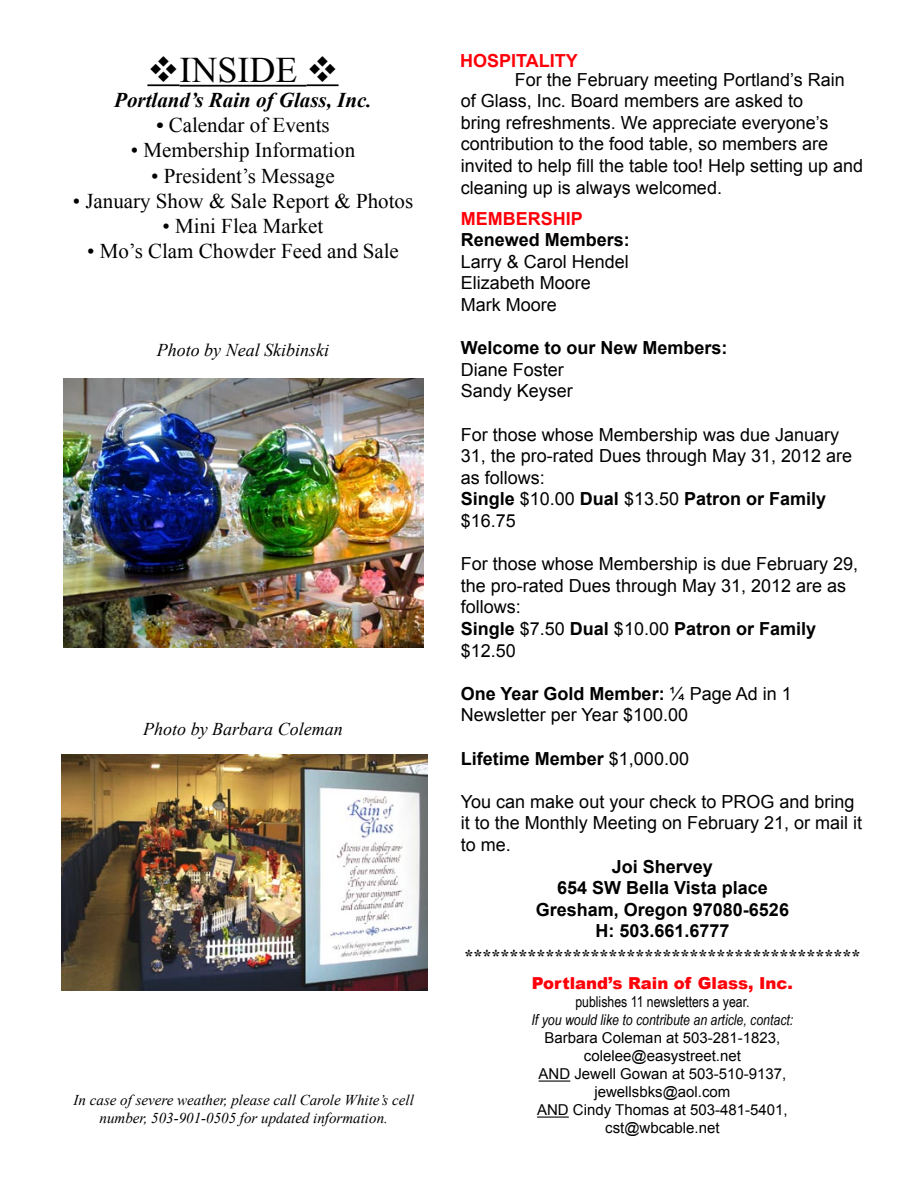
<style>
.page{position:relative;width:918px;height:1188px;background:#fff}
.page>*{position:absolute;margin:0;border:0;box-sizing:border-box;transform-origin:0 0}
.t1{font:36px "Times New Roman";color:#000}
.t2{font:21px "Times New Roman";color:#000}
.t3{font:italic 700 21px "Times New Roman";color:#000}
.t4{font:18px/21.6px "Arial";color:#000}
.t5{font:700 18px/21.6px "Arial";color:#000}
.t6{font:700 18px "Times New Roman";color:#000}
.t7{font:italic 18px "Times New Roman";color:#000}
.t8{font:700 18px "Arial";color:#ff0009}
.t9{font:900 16.5px "Arial";color:#ff0009}
.t10{font:15px "Arial";color:#000}
.t11{font:italic 15px/18px "Times New Roman";color:#000;text-align:center}
.t12{font:italic 15px "Arial Narrow";color:#000}
.t13{font:15px "Arial Narrow";color:#000}
.s1{font-weight:700;font-style:italic}
.s2{font-weight:400}
.s3{font-weight:700}
</style>
<div class="page">
<hr style="left:539px;top:1081px;width:31px;height:1px;background:#000">
<hr style="left:537px;top:1117px;width:32px;height:1px;background:#000">
<hr style="left:147px;top:84px;width:33px;height:2px;background:#000">
<hr style="left:180px;top:85px;width:126px;height:2px;background:#000">
<hr style="left:306px;top:84px;width:33px;height:2px;background:#000">
<img style="left:63px;top:378px;width:360px;height:269px">
<img style="left:61px;top:754px;width:366px;height:236px">
<p class="t1" style="left:147px;top:46px;width:193px">❖INSIDE ❖</p>
<p class="t3" style="left:114px;top:85px;width:259px">Portland’s Rain of Glass, Inc.</p>
<p class="t2" style="left:156px;top:111px;width:175px"><span class="s1">•</span> Calendar of Events</p>
<p class="t2" style="left:131px;top:136px;width:226px">• Membership Information</p>
<p class="t2" style="left:151px;top:161px;width:185px">• President’s Message</p>
<p class="t2" style="left:73px;top:187px;width:342px">• January Show &amp; Sale Report &amp; Photos</p>
<p class="t2" style="left:163px;top:212px;width:162px">• Mini Flea Market</p>
<p class="t2" style="left:87px;top:237px;width:313px">• Mo’s Clam Chowder Feed and Sale</p>
<p class="t7" style="left:157px;top:338px;width:174px">Photo by Neal Skibinski</p>
<p class="t7" style="left:143px;top:717px;width:201px">Photo by Barbara Coleman</p>
<p class="t11" style="left:74px;top:1090px;width:342px">In case of severe weather, please call Carole White’s cell number, 503-901-0505 for updated information.</p>
<p class="t8" style="left:460px;top:49px;width:119px">HOSPITALITY</p>
<p class="t4" style="left:461px;top:69px;width:404px;text-indent:54px">For the February meeting Portland’s Rain of Glass, Inc. Board members are asked to<br>bring refreshments. We appreciate everyone’s contribution to the food table, so members are invited to help fill the table too! Help setting up and cleaning up is always welcomed.</p>
<p class="t8" style="left:461px;top:206px;width:124px">MEMBERSHIP</p>
<p class="t5" style="left:461px;top:230px;width:171px">Renewed Members:</p>
<p class="t4" style="left:461px;top:251px;width:170px">Larry &amp; Carol Hendel</p>
<p class="t4" style="left:461px;top:272px;width:132px">Elizabeth Moore</p>
<p class="t4" style="left:461px;top:294px;width:98px">Mark Moore</p>
<p class="t5" style="left:461px;top:338px;width:268px">Welcome to our New Members:</p>
<p class="t4" style="left:461px;top:359px;width:105px">Diane Foster</p>
<p class="t4" style="left:461px;top:380px;width:114px">Sandy Keyser</p>
<p class="t4" style="left:461px;top:424px;width:393px">For those whose Membership was due January<br>31, the pro-rated Dues through May 31, 2012 are as follows:</p>
<p class="t5" style="left:461px;top:489px;width:367px">Single <span class="s2">$10.00</span> Dual <span class="s2">$13.50</span> Patron or Family <span class="s2">$16.75</span></p>
<p class="t4" style="left:461px;top:553px;width:399px">For those whose Membership is due February 29, the pro-rated Dues through May 31, 2012 are as follows:</p>
<p class="t5" style="left:461px;top:618px;width:357px">Single <span class="s2">$7.50</span> Dual <span class="s2">$10.00</span> Patron or Family <span class="s2">$12.50</span></p>
<p class="t4" style="left:461px;top:683px;width:332px"><span class="s3">One Year Gold Member:</span> ¼ Page Ad in 1<br>Newsletter per Year $100.00</p>
<p class="t5" style="left:461px;top:748px;width:230px">Lifetime Member <span class="s2">$1,000.00</span></p>
<p class="t4" style="left:461px;top:791px;width:403px">You can make out your check to PROG and bring it to the Monthly Meeting on February 21, or mail it to me.</p>
<p class="t5" style="left:612px;top:856px;width:103px">Joi Shervey</p>
<p class="t5" style="left:557px;top:878px;width:212px">654 SW Bella Vista place</p>
<p class="t5" style="left:536px;top:899px;width:255px">Gresham, Oregon 97080-6526</p>
<p class="t5" style="left:595px;top:921px;width:136px">H: 503.661.6777</p>
<p class="t6" style="left:464px;top:944px;width:397px">********************************************</p>
<p class="t9" style="left:532px;top:972px;width:263px">Portland’s Rain of Glass, Inc.</p>
<p class="t13" style="left:575px;top:991px;width:176px">publishes 11 newsletters a year.</p>
<p class="t12" style="left:532px;top:1010px;width:263px">If you would like to contribute an article, contact:</p>
<p class="t10" style="left:544px;top:1028px;width:237px">Barbara Coleman at 503-281-1823,</p>
<p class="t10" style="left:584px;top:1046px;width:158px">colelee@easystreet.net</p>
<p class="t10" style="left:539px;top:1064px;width:249px">AND Jewell Gowan at 503-510-9137,</p>
<p class="t10" style="left:594px;top:1082px;width:138px">jewellsbks@aol.com</p>
<p class="t10" style="left:537px;top:1100px;width:252px">AND Cindy Thomas at 503-481-5401,</p>
<p class="t10" style="left:605px;top:1118px;width:116px">cst@wbcable.net</p>
</div>
